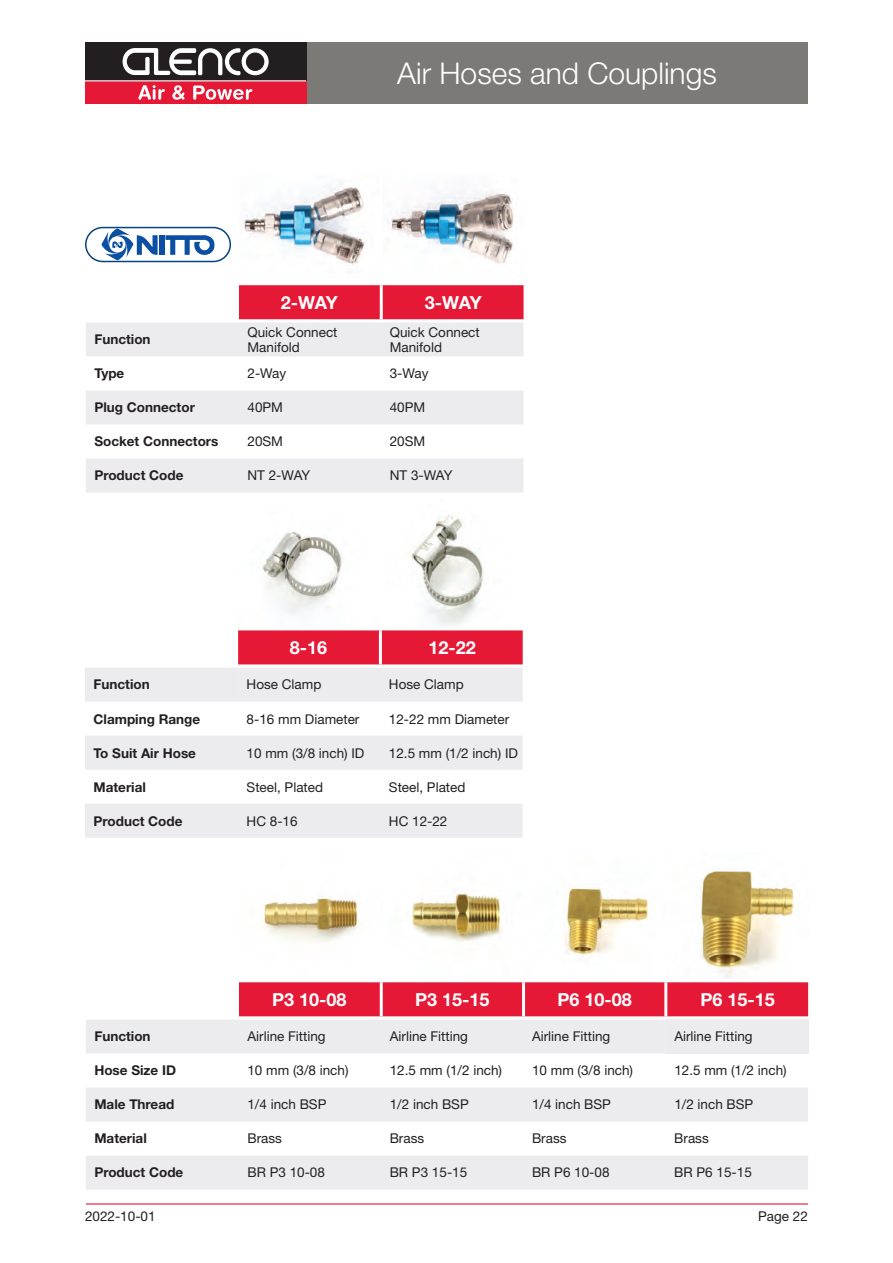
<style>
.page{position:relative;width:893px;height:1263px;background:#fff}
.page>*{position:absolute;margin:0;border:0;box-sizing:border-box;transform-origin:0 0}
.t1{font:300 30px "Helvetica Neue LT Std";color:#fff}
.t2{font:700 18px "Helvetica Neue LT Std";color:#fff}
.t3{font:13.5px/15px "Helvetica Neue LT Std";color:#231f20}
.t4{font:700 13.5px "Helvetica Neue LT Std";color:#231f20}
</style>
<div class="page">
<hr style="left:86px;top:1203px;width:722px;height:1px;background:#e51836">
<div style="left:298px;top:43px;width:510px;height:61px;background:#7c7a77"></div>
<div style="left:85px;top:43px;width:221px;height:38px;background:#231f20"></div>
<div style="left:85px;top:81px;width:221px;height:23px;background:#e51836"></div>
<hr style="left:85px;top:80px;width:221px;height:1px;background:#fff">
<svg style="left:123px;top:48px;width:146px;height:27px"></svg>
<svg style="left:138px;top:85px;width:114px;height:15px"></svg>
<img style="left:264px;top:890px;width:240px;height:52px">
<svg style="left:86px;top:1020px;width:722px;height:169px;fill:#ececee"></svg>
<div style="left:666px;top:1019px;width:142px;height:34px;background:#ececee"></div>
<div style="left:239px;top:982px;width:569px;height:34px;background:#e51836"></div>
<hr style="left:380px;top:982px;width:3px;height:34px;background:#fff">
<hr style="left:522px;top:982px;width:3px;height:34px;background:#fff">
<hr style="left:664px;top:982px;width:3px;height:34px;background:#fff">
<img style="left:563px;top:871px;width:231px;height:107px">
<svg style="left:85px;top:668px;width:438px;height:170px;fill:#ececee"></svg>
<svg style="left:238px;top:630px;width:285px;height:72px;background:#e98998"></svg>
<hr style="left:379px;top:630px;width:3px;height:34px;background:#fff">
<img style="left:262px;top:515px;width:222px;height:111px">
<svg style="left:86px;top:322px;width:438px;height:170px;fill:#ececee"></svg>
<svg style="left:239px;top:285px;width:285px;height:71px;background:#e98897"></svg>
<hr style="left:380px;top:285px;width:3px;height:34px;background:#fff">
<img style="left:387px;top:191px;width:129px;height:73px">
<img style="left:242px;top:183px;width:123px;height:82px">
<svg style="left:85px;top:227px;width:146px;height:35px"></svg>
<h1 class="t1" style="left:397px;top:55px;width:321px">Air Hoses and Couplings</h1>
<h2 class="t2" style="left:281px;top:291px;width:59px">2-WAY</h2>
<h2 class="t2" style="left:425px;top:291px;width:59px">3-WAY</h2>
<p class="t4" style="left:94px;top:331px;width:58px">Function</p>
<p class="t3" style="left:247px;top:324px;width:92px">Quick Connect<br>Manifold</p>
<p class="t3" style="left:390px;top:324px;width:92px">Quick Connect<br>Manifold</p>
<p class="t4" style="left:94px;top:365px;width:32px">Type</p>
<p class="t3" style="left:247px;top:366px;width:40px">2-Way</p>
<p class="t3" style="left:390px;top:366px;width:40px">3-Way</p>
<p class="t4" style="left:94px;top:399px;width:102px">Plug Connector</p>
<p class="t3" style="left:247px;top:400px;width:37px">40PM</p>
<p class="t3" style="left:390px;top:400px;width:37px">40PM</p>
<p class="t4" style="left:94px;top:433px;width:126px">Socket Connectors</p>
<p class="t3" style="left:247px;top:434px;width:37px">20SM</p>
<p class="t3" style="left:390px;top:434px;width:37px">20SM</p>
<p class="t4" style="left:94px;top:467px;width:91px">Product Code</p>
<p class="t3" style="left:247px;top:468px;width:64px">NT 2-WAY</p>
<p class="t3" style="left:390px;top:468px;width:64px">NT 3-WAY</p>
<h2 class="t2" style="left:290px;top:636px;width:39px">8-16</h2>
<h2 class="t2" style="left:429px;top:636px;width:49px">12-22</h2>
<p class="t4" style="left:94px;top:676px;width:58px">Function</p>
<p class="t3" style="left:247px;top:677px;width:76px">Hose Clamp</p>
<p class="t3" style="left:389px;top:677px;width:76px">Hose Clamp</p>
<p class="t4" style="left:94px;top:710px;width:108px">Clamping Range</p>
<p class="t3" style="left:247px;top:711px;width:114px">8-16 mm Diameter</p>
<p class="t3" style="left:389px;top:711px;width:122px">12-22 mm Diameter</p>
<p class="t4" style="left:94px;top:744px;width:104px">To Suit Air Hose</p>
<p class="t3" style="left:247px;top:745px;width:119px">10 mm (3/8 inch) ID</p>
<p class="t3" style="left:389px;top:745px;width:131px">12.5 mm (1/2 inch) ID</p>
<p class="t4" style="left:94px;top:778px;width:54px">Material</p>
<p class="t3" style="left:247px;top:779px;width:78px">Steel, Plated</p>
<p class="t3" style="left:389px;top:779px;width:78px">Steel, Plated</p>
<p class="t4" style="left:94px;top:812px;width:91px">Product Code</p>
<p class="t3" style="left:247px;top:813px;width:53px">HC 8-16</p>
<p class="t3" style="left:389px;top:813px;width:60px">HC 12-22</p>
<h2 class="t2" style="left:272px;top:988px;width:76px">P3 10-08</h2>
<h2 class="t2" style="left:415px;top:988px;width:76px">P3 15-15</h2>
<h2 class="t2" style="left:557px;top:988px;width:76px">P6 10-08</h2>
<h2 class="t2" style="left:700px;top:988px;width:76px">P6 15-15</h2>
<p class="t4" style="left:94px;top:1028px;width:58px">Function</p>
<p class="t3" style="left:247px;top:1029px;width:80px">Airline Fitting</p>
<p class="t3" style="left:390px;top:1029px;width:80px">Airline Fitting</p>
<p class="t3" style="left:532px;top:1029px;width:80px">Airline Fitting</p>
<p class="t3" style="left:674px;top:1029px;width:80px">Airline Fitting</p>
<p class="t4" style="left:94px;top:1062px;width:83px">Hose Size ID</p>
<p class="t3" style="left:247px;top:1063px;width:103px">10 mm (3/8 inch)</p>
<p class="t3" style="left:390px;top:1063px;width:114px">12.5 mm (1/2 inch)</p>
<p class="t3" style="left:532px;top:1063px;width:103px">10 mm (3/8 inch)</p>
<p class="t3" style="left:674px;top:1063px;width:114px">12.5 mm (1/2 inch)</p>
<p class="t4" style="left:94px;top:1096px;width:81px">Male Thread</p>
<p class="t3" style="left:247px;top:1097px;width:81px">1/4 inch BSP</p>
<p class="t3" style="left:390px;top:1097px;width:81px">1/2 inch BSP</p>
<p class="t3" style="left:532px;top:1097px;width:81px">1/4 inch BSP</p>
<p class="t3" style="left:674px;top:1097px;width:81px">1/2 inch BSP</p>
<p class="t4" style="left:94px;top:1130px;width:54px">Material</p>
<p class="t3" style="left:247px;top:1131px;width:36px">Brass</p>
<p class="t3" style="left:390px;top:1131px;width:36px">Brass</p>
<p class="t3" style="left:532px;top:1131px;width:36px">Brass</p>
<p class="t3" style="left:674px;top:1131px;width:36px">Brass</p>
<p class="t4" style="left:94px;top:1164px;width:91px">Product Code</p>
<p class="t3" style="left:247px;top:1165px;width:79px">BR P3 10-08</p>
<p class="t3" style="left:390px;top:1165px;width:79px">BR P3 15-15</p>
<p class="t3" style="left:532px;top:1165px;width:79px">BR P6 10-08</p>
<p class="t3" style="left:674px;top:1165px;width:79px">BR P6 15-15</p>
<p class="t3" style="left:85px;top:1208px;width:72px">2022-10-01</p>
<p class="t3" style="left:758px;top:1208px;width:51px">Page 22</p>
</div>
